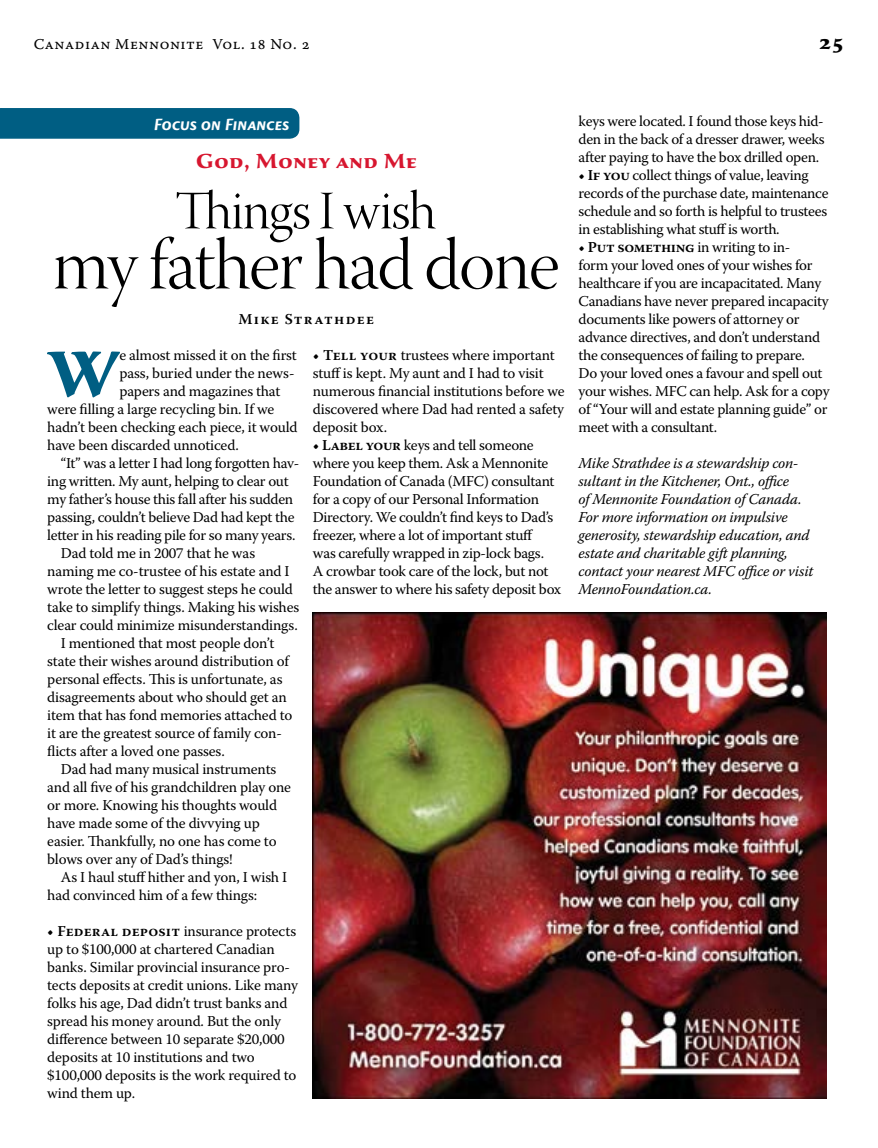
<style>
.page{position:relative;width:878px;height:1148px;background:#fff}
.page>*{position:absolute;margin:0;border:0;box-sizing:border-box;transform-origin:0 0}
.t1{font:72px "Warnock Pro Light Disp";letter-spacing:-.02em;color:#000}
.t2{font:700 66.3px "Sava Pro";color:#005e83}
.t3{font:54px "Warnock Pro Light Disp";letter-spacing:-.02em;color:#000}
.t4{font:700 21px "Sava Pro";letter-spacing:.035em;color:#d7162f}
.t5{font:700 21px "Sava Pro";color:#000}
.t6{font:italic 700 18px "Cronos Pro";letter-spacing:-.005em;color:#fff}
.t7{font:15px/18px "Warnock Pro";letter-spacing:-.01em;color:#000}
.t8{font:italic 15px/18px "Warnock Pro";letter-spacing:-.01em;color:#000}
.t9{font:15px "Warnock Pro Capt";letter-spacing:.035em;color:#000}
.t10{font:600 15px "Warnock Pro";letter-spacing:.09em;color:#000}
.s1{font-weight:600}
</style>
<div class="page">
<div style="left:0;top:108px;width:300px;height:31px;background:#005e83"></div>
<img style="left:313px;top:612px;width:513px;height:486px">
<p class="t9" style="left:34px;top:35px;width:277px">Canadian Mennonite Vol. 18 No. 2</p>
<h3 class="t5" style="left:819px;top:28px;width:27px">25</h3>
<p class="t6" style="left:154px;top:114px;width:137px">Focus on Finances</p>
<h3 class="t4" style="left:196px;top:147px;width:222px">God, Money and Me</h3>
<h3 class="t3" style="left:176px;top:182px;width:262px">Things I wish</h3>
<h1 class="t1" style="left:52px;top:226px;width:508px">my father had done</h1>
<p class="t10" style="left:238px;top:310px;width:137px">Mike Strathdee</p>
<h2 class="t2" style="left:47px;top:330px;width:75px">W</h2>
<p class="t7" style="left:119px;top:346px;width:179px">e almost missed it on the first</p>
<p class="t7" style="left:313px;top:346px;width:253px"><span class="s1">• Tell your</span> trustees where important stuff is kept. My aunt and I had to visit numerous financial institutions before we discovered where Dad had rented a safety deposit box.</p>
<p class="t7" style="left:313px;top:436px;width:250px"><span class="s1">• Label your</span> keys and tell someone where you keep them. Ask a Mennonite Foundation of Canada (MFC) consultant for a copy of our Personal Information Directory. We couldn’t find keys to Dad’s freezer, where a lot of important stuff<br>was carefully wrapped in zip-lock bags.<br>A crowbar took care of the lock, but not the answer to where his safety deposit box</p>
<p class="t7" style="left:119px;top:364px;width:177px">pass, buried under the news-</p>
<p class="t7" style="left:119px;top:382px;width:162px">papers and magazines that</p>
<p class="t7" style="left:47px;top:400px;width:228px">were filling a large recycling bin. If we</p>
<p class="t7" style="left:47px;top:418px;width:252px">hadn’t been checking each piece, it would</p>
<p class="t7" style="left:47px;top:436px;width:193px">have been discarded unnoticed.</p>
<p class="t7" style="left:61px;top:454px;width:240px">“It” was a letter I had long forgotten hav-</p>
<p class="t7" style="left:47px;top:472px;width:243px">ing written. My aunt, helping to clear out</p>
<p class="t7" style="left:47px;top:490px;width:247px">my father’s house this fall after his sudden</p>
<p class="t7" style="left:47px;top:508px;width:249px">passing, couldn’t believe Dad had kept the</p>
<p class="t7" style="left:47px;top:526px;width:250px">letter in his reading pile for so many years.</p>
<p class="t7" style="left:61px;top:544px;width:196px">Dad told me in 2007 that he was</p>
<p class="t7" style="left:47px;top:562px;width:244px">naming me co-trustee of his estate and I</p>
<p class="t7" style="left:47px;top:580px;width:247px">wrote the letter to suggest steps he could</p>
<p class="t7" style="left:47px;top:598px;width:253px">take to simplify things. Making his wishes</p>
<p class="t7" style="left:47px;top:616px;width:252px">clear could minimize misunderstandings.</p>
<p class="t7" style="left:61px;top:634px;width:215px">I mentioned that most people don’t</p>
<p class="t7" style="left:47px;top:652px;width:243px">state their wishes around distribution of</p>
<p class="t7" style="left:47px;top:670px;width:237px">personal effects. This is unfortunate, as</p>
<p class="t7" style="left:47px;top:688px;width:241px">disagreements about who should get an</p>
<p class="t7" style="left:47px;top:706px;width:247px">item that has fond memories attached to</p>
<p class="t7" style="left:47px;top:724px;width:236px">it are the greatest source of family con-</p>
<p class="t7" style="left:47px;top:742px;width:179px">flicts after a loved one passes.</p>
<p class="t7" style="left:61px;top:760px;width:217px">Dad had many musical instruments</p>
<p class="t7" style="left:47px;top:778px;width:245px">and all five of his grandchildren play one</p>
<p class="t7" style="left:47px;top:796px;width:231px">or more. Knowing his thoughts would</p>
<p class="t7" style="left:47px;top:814px;width:214px">have made some of the divvying up</p>
<p class="t7" style="left:47px;top:832px;width:231px">easier. Thankfully, no one has come to</p>
<p class="t7" style="left:47px;top:850px;width:187px">blows over any of Dad’s things!</p>
<p class="t7" style="left:61px;top:868px;width:228px">As I haul stuff hither and yon, I wish I</p>
<p class="t7" style="left:47px;top:886px;width:211px">had convinced him of a few things:</p>
<p class="t7" style="left:47px;top:922px;width:252px"><span class="s1">• Federal deposit</span> insurance protects up to $100,000 at chartered Canadian banks. Similar provincial insurance pro&shy;tects deposits at credit unions. Like many folks his age, Dad didn’t trust banks and spread his money around. But the only difference between 10 separate $20,000 deposits at 10 institutions and two $100,000 deposits is the work required to wind them up.</p>
<p class="t7" style="left:578px;top:112px;width:247px;text-align:justify">keys were located. I found those keys hid&shy;den in the back of a dresser drawer, weeks after paying to have the box drilled open.</p>
<p class="t7" style="left:578px;top:166px;width:251px"><span class="s1">• If you</span> collect things of value, leaving records of the purchase date, maintenance schedule and so forth is helpful to trustees in establishing what stuff is worth.</p>
<p class="t7" style="left:578px;top:238px;width:252px"><span class="s1">• Put something</span> in writing to in-<br>form your loved ones of your wishes for healthcare if you are incapacitated. Many Canadians have never prepared incapacity documents like powers of attorney or advance directives, and don’t understand the consequences of failing to prepare.<br>Do your loved ones a favour and spell out your wishes. MFC can help. Ask for a copy of “Your will and estate planning guide” or meet with a consultant.</p>
<p class="t8" style="left:578px;top:454px;width:236px">Mike Strathdee is a stewardship con&shy;sultant in the Kitchener, Ont., office<br>of Mennonite Foundation of Canada.<br>For more information on impulsive generosity, stewardship education, and estate and charitable gift planning, contact your nearest MFC office or visit MennoFoundation.ca.</p>
</div>
